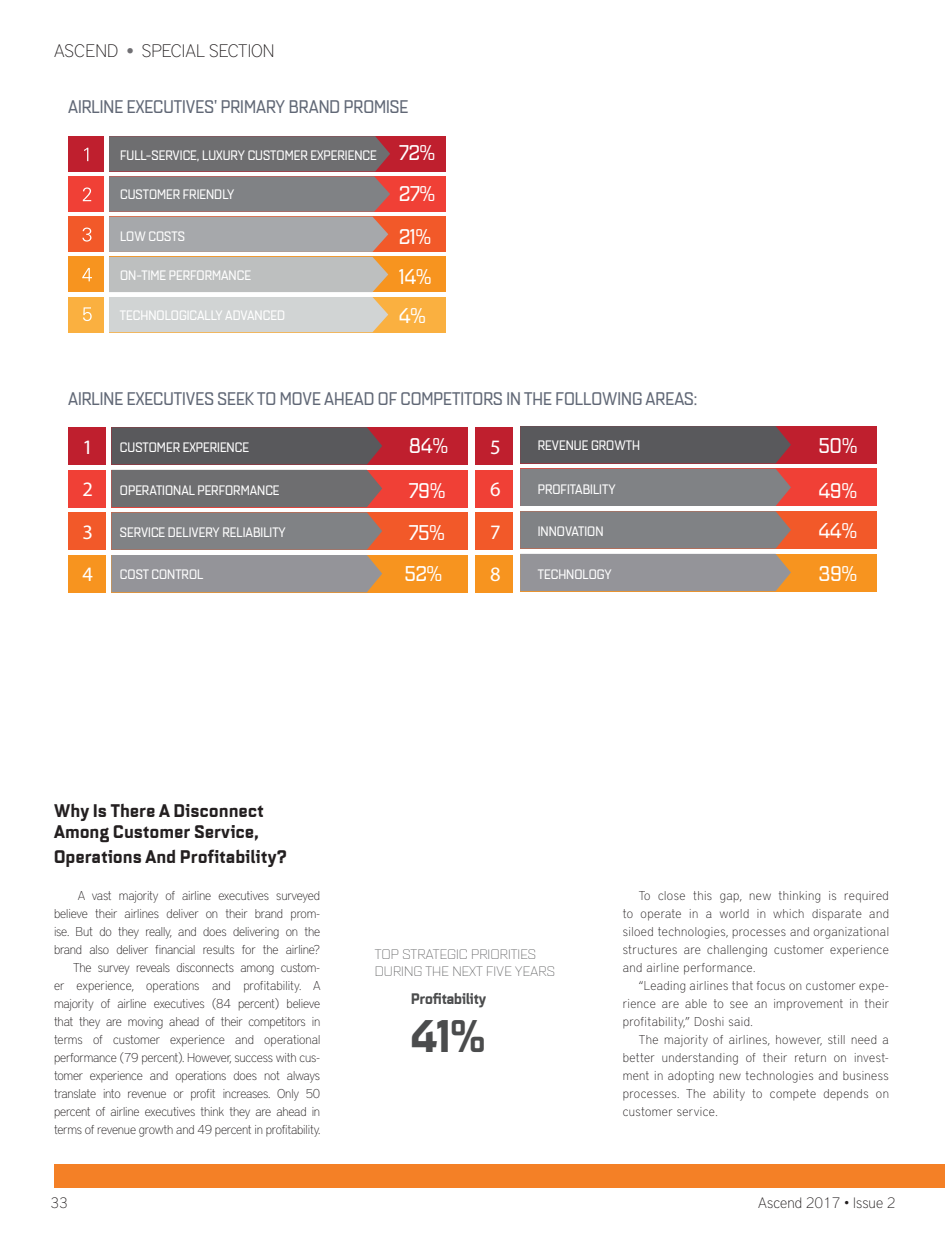
<style>
.page{position:relative;width:945px;height:1242px;background:#fff}
.page>*{position:absolute;margin:0;border:0;box-sizing:border-box;transform-origin:0 0}
.t1{font:45px "Quarca Nor Bol";color:#4b4c4d}
.t2{font:21px/39.8px "Quarca Nor Reg";color:#fff}
.t3{font:20.55px/42.5px "Myriad Pro";color:#fff;text-align:justify}
.t4{font:18px "Quarca Nor Reg";color:#616876}
.t5{font:18px/21.6px "Quarca Nor Bol";letter-spacing:.03em;color:#231f20}
.t6{font:100 18px "District Pro";color:#231f20}
.t7{font:100 15px "District Pro";color:#231f20}
.t8{font:15px "Quarca Nor Bol";color:#4b4c4d}
.t9{font:13.5px "Quarca Nor Reg";color:#fff}
.t10{font:300 expanded 13.5px/16.5px "Quarca";color:#4b4c4d}
.t11{font:100 12.75px/18px "District Pro";letter-spacing:-.02em;color:#231f20;text-align:justify}
.s1{font-family:"Didot";font-weight:400;font-size:15px;color:#717074}
</style>
<div class="page">
<div style="left:54px;top:1165px;width:891px;height:23px;background:#f48026"></div>
<div style="left:109px;top:136px;width:337px;height:35px;background:#bf1f2e"></div>
<div style="left:68px;top:136px;width:35px;height:35px;background:#bf1f2e"></div>
<div style="left:68px;top:176px;width:35px;height:36px;background:#f04036"></div>
<div style="left:68px;top:217px;width:35px;height:35px;background:#f25929"></div>
<div style="left:68px;top:257px;width:35px;height:35px;background:#f7941f"></div>
<div style="left:109px;top:176px;width:337px;height:36px;background:#f04036"></div>
<div style="left:109px;top:217px;width:337px;height:35px;background:#f25929"></div>
<div style="left:109px;top:257px;width:337px;height:35px;background:#f7941f"></div>
<div style="left:68px;top:297px;width:35px;height:35px;background:#fab040"></div>
<div style="left:109px;top:297px;width:337px;height:35px;background:#fab040"></div>
<svg style="left:109px;top:136px;width:281px;height:196px;background:#aba7a6"></svg>
<svg style="left:84px;top:148px;width:4px;height:13px"></svg>
<svg style="left:83px;top:188px;width:8px;height:13px"></svg>
<svg style="left:82px;top:228px;width:9px;height:14px"></svg>
<svg style="left:82px;top:268px;width:10px;height:13px"></svg>
<svg style="left:83px;top:307px;width:9px;height:14px"></svg>
<div style="left:111px;top:427px;width:357px;height:38px;background:#bf1f2e"></div>
<div style="left:68px;top:427px;width:37px;height:38px;background:#bf1f2e"></div>
<div style="left:68px;top:470px;width:37px;height:37px;background:#f04036"></div>
<div style="left:68px;top:512px;width:37px;height:38px;background:#f25929"></div>
<div style="left:68px;top:555px;width:37px;height:37px;background:#f7941f"></div>
<div style="left:111px;top:470px;width:357px;height:37px;background:#f04036"></div>
<div style="left:111px;top:512px;width:357px;height:38px;background:#f25929"></div>
<div style="left:111px;top:555px;width:357px;height:37px;background:#f7941f"></div>
<svg style="left:111px;top:427px;width:271px;height:165px;background:#868082"></svg>
<div style="left:476px;top:427px;width:37px;height:38px;background:#bf1f2e"></div>
<div style="left:476px;top:470px;width:37px;height:37px;background:#f04036"></div>
<div style="left:476px;top:512px;width:37px;height:38px;background:#f25929"></div>
<div style="left:476px;top:555px;width:37px;height:37px;background:#f7941f"></div>
<div style="left:520px;top:426px;width:357px;height:37px;background:#bf1f2e"></div>
<div style="left:520px;top:426px;width:271px;height:37px;background:#59595c"></div>
<div style="left:520px;top:469px;width:357px;height:37px;background:#f04036"></div>
<div style="left:520px;top:511px;width:357px;height:38px;background:#f25929"></div>
<div style="left:520px;top:554px;width:357px;height:37px;background:#f7941f"></div>
<svg style="left:520px;top:469px;width:271px;height:122px;background:#939091"></svg>
<h3 class="t6" style="left:54px;top:38px;width:222px">ASCEND <span class="s1">•</span> SPECIAL SECTION</h3>
<h3 class="t4" style="left:68px;top:96px;width:342px">AIRLINE EXECUTIVES’ PRIMARY BRAND PROMISE</h3>
<p class="t9" style="left:120px;top:147px;width:258px">FULL-SERVICE, LUXURY CUSTOMER EXPERIENCE</p>
<p class="t9" style="left:120px;top:186px;width:116px">CUSTOMER FRIENDLY</p>
<p class="t9" style="left:120px;top:228px;width:66px">LOW COSTS</p>
<p class="t9" style="left:120px;top:267px;width:132px">ON-TIME PERFORMANCE</p>
<p class="t9" style="left:120px;top:307px;width:167px">TECHNOLOGICALLY ADVANCED</p>
<h2 class="t2" style="left:399px;top:132px;width:37px;line-height:41px">72%<br>27%</h2>
<h2 class="t2" style="left:399px;top:217px;width:34px;text-align:justify">21% 14% 4%</h2>
<h3 class="t4" style="left:68px;top:388px;width:631px">AIRLINE EXECUTIVES SEEK TO MOVE AHEAD OF COMPETITORS IN THE FOLLOWING AREAS:</h3>
<h2 class="t2" style="left:409px;top:426px;width:40px">84%</h2>
<h2 class="t2" style="left:819px;top:424px;width:40px;line-height:44.1px">50%<br>49%</h2>
<h2 class="t2" style="left:819px;top:509px;width:40px;line-height:43px">44%<br>39%</h2>
<h3 class="t3" style="left:83px;top:425px;width:12px">1<br>2<br>3<br>4</h3>
<h3 class="t3" style="left:490px;top:425px;width:12px">5<br>6<br>7<br>8</h3>
<p class="t9" style="left:538px;top:437px;width:104px">REVENUE GROWTH</p>
<p class="t9" style="left:538px;top:481px;width:79px">PROFITABILITY</p>
<p class="t9" style="left:538px;top:523px;width:67px">INNOVATION</p>
<p class="t9" style="left:538px;top:566px;width:75px">TECHNOLOGY</p>
<p class="t9" style="left:120px;top:439px;width:131px">CUSTOMER EXPERIENCE</p>
<p class="t9" style="left:120px;top:483px;width:161px">OPERATIONAL PERFORMANCE</p>
<h2 class="t2" style="left:405px;top:469px;width:42px;line-height:41.7px;text-align:justify">79% 75% 52%</h2>
<p class="t9" style="left:120px;top:524px;width:167px">SERVICE DELIVERY RELIABILITY</p>
<p class="t9" style="left:120px;top:566px;width:85px">COST CONTROL</p>
<h3 class="t5" style="left:54px;top:799px;width:211px">Why Is There A Disconnect<br>Among Customer Service,</h3>
<h3 class="t5" style="left:54px;top:846px;width:234px">Operations And Profitability?</h3>
<p class="t11" style="left:54px;top:886px;width:268px;text-align:right">A vast majority of airline executives surveyed believe their airlines deliver on their brand prom&shy;ise. But do they really, and does delivering on the brand also deliver financial results for the airline?<br>The survey reveals disconnects among custom-<br>er experience, operations and profitability. A majority of airline executives (84 percent) believe that they are moving ahead of their competitors in terms of customer experience and operational performance (79 percent). However, success with cus&shy;tomer experience and operations does not always translate into revenue or profit increases. Only 50 percent of airline executives think they are ahead in terms of revenue growth and 49 percent in profitability.</p>
<p class="t11" style="left:623px;top:886px;width:268px;text-indent:16px">To close this gap, new thinking is required to operate in a world in which disparate and siloed technologies, processes and organizational structures are challenging customer experience and airline performance.</p>
<p class="t10" style="left:375px;top:947px;width:182px">TOP STRATEGIC PRIORITIES<br>DURING THE NEXT FIVE YEARS</p>
<p class="t8" style="left:411px;top:989px;width:77px">Profitability</p>
<h1 class="t1" style="left:411px;top:1008px;width:75px">41%</h1>
<p class="t11" style="left:623px;top:976px;width:268px;text-indent:16px">“Leading airlines that focus on customer expe&shy;rience are able to see an improvement in their profitability,” Doshi said.</p>
<p class="t11" style="left:623px;top:1030px;width:268px;text-indent:16px">The majority of airlines, however, still need a better understanding of their return on invest&shy;ment in adopting new technologies and business processes. The ability to compete depends on customer service.</p>
<p class="t7" style="left:50px;top:1192px;width:19px">33</p>
<p class="t7" style="left:758px;top:1192px;width:139px">Ascend 2017 • Issue 2</p>
</div>
